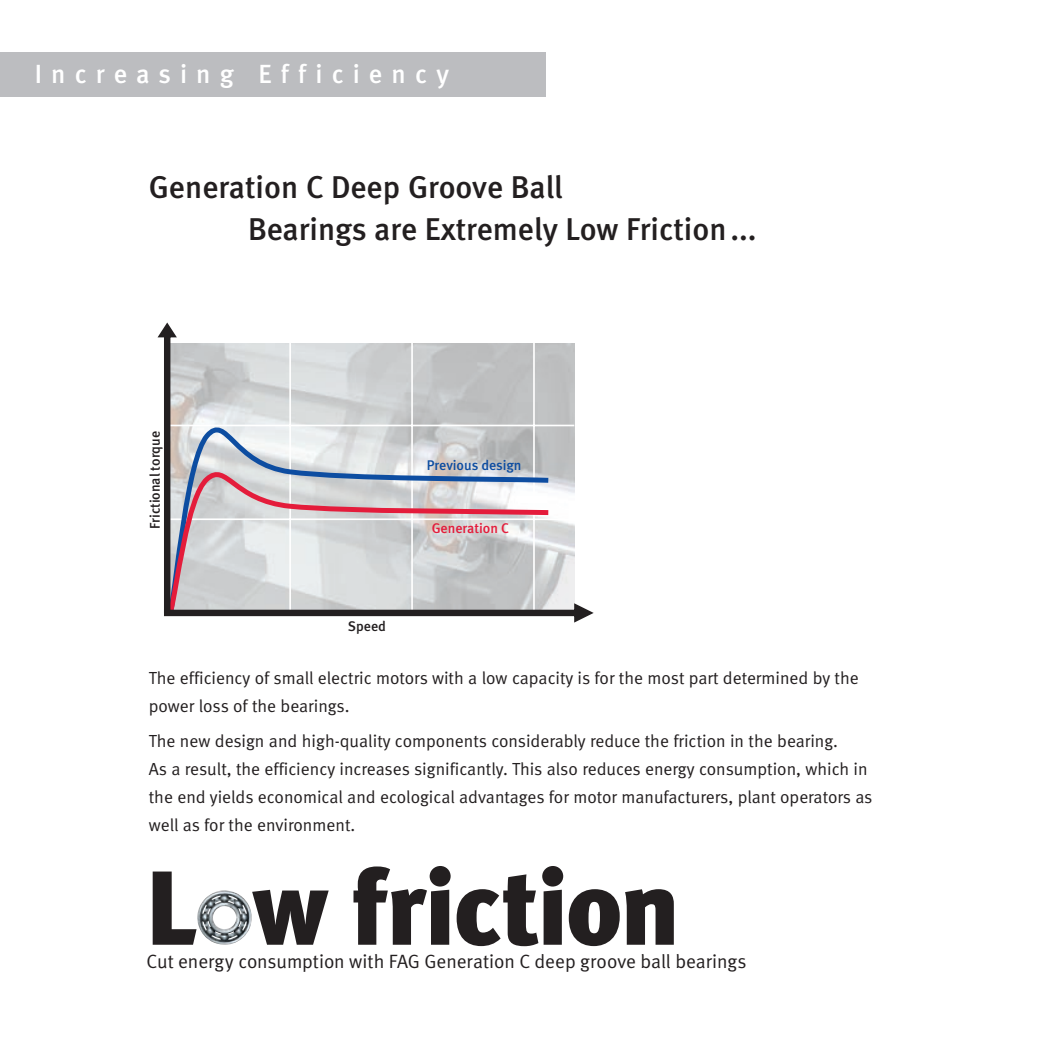
<style>
.page{position:relative;width:1042px;height:1042px;background:#fff}
.page>*{position:absolute;margin:0;border:0;box-sizing:border-box;transform-origin:0 0}
.t1{font:105px "Meta Black CE";letter-spacing:-.02em;color:#231f20}
.t2{font:500 31.5px/42px "Meta";color:#231f20}
.t3{font:500 26.25px "Meta";letter-spacing:.35em;color:#fff}
.t4{font:19.25px "Meta Normal";color:#231f20}
.t5{font:17.5px/28px "Meta Normal";color:#231f20}
.t6{font:500 14px "Meta";color:#231f20}
.t7{font:500 14px "Meta";color:#0d4da1}
.t8{font:500 14px "Meta";color:#e41c3b}
</style>
<div class="page">
<div style="left:0;top:52px;width:546px;height:45px;background:#bcbdc0"></div>
<svg style="left:158px;top:322px;width:436px;height:300px"></svg>
<img style="left:197px;top:890px;width:55px;height:55px">
<h3 class="t3" style="left:35px;top:58px;width:416px">Increasing Efficiency</h3>
<h2 class="t2" style="left:248px;top:166px;width:510px;text-indent:-99px">Generation C Deep Groove Ball<br>Bearings are Extremely Low Friction...</h2>
<p class="t6" style="left:147px;top:529px;width:99px;rotate:-90deg">Frictional torque</p>
<p class="t6" style="left:348px;top:618px;width:40px">Speed</p>
<p class="t7" style="left:427px;top:457px;width:96px">Previous design</p>
<p class="t8" style="left:432px;top:520px;width:79px">Generation C</p>
<p class="t5" style="left:149px;top:663px;width:711px">The efficiency of small electric motors with a low capacity is for the most part determined by the power loss of the bearings.</p>
<p class="t5" style="left:149px;top:727px;width:725px">The new design and high-quality components considerably reduce the friction in the bearing.<br>As a result, the efficiency increases significantly. This also reduces energy consumption, which in the end yields economical and ecological advantages for motor manufacturers, plant operators as well as for the environment.</p>
<h1 class="t1" style="left:146px;top:844px;width:535px">L w friction</h1>
<p class="t4" style="left:146px;top:950px;width:602px">Cut energy consumption with FAG Generation C deep groove ball bearings</p>
</div>
